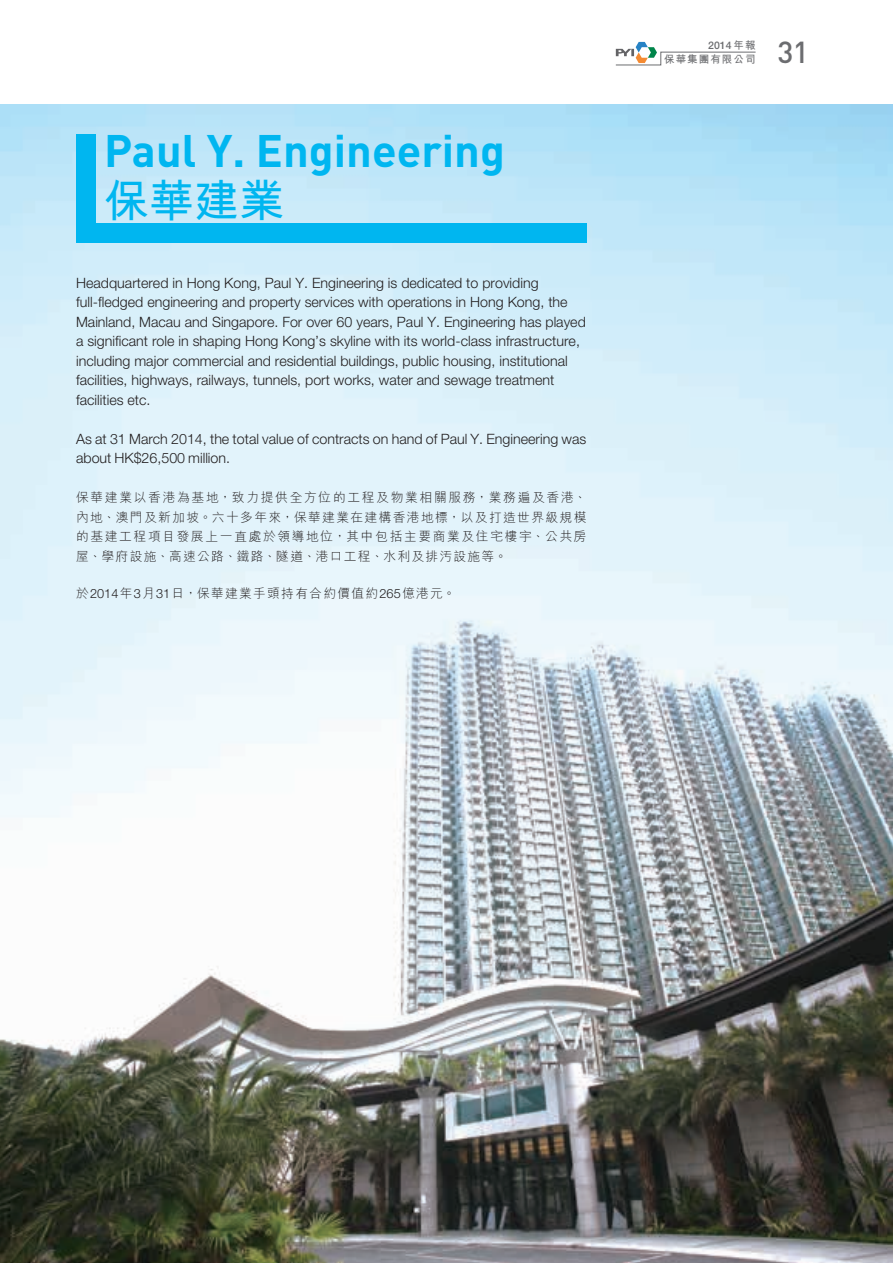
<style>
.page{position:relative;width:893px;height:1263px;background:#fff}
.page>*{position:absolute;margin:0;border:0;box-sizing:border-box;transform-origin:0 0}
.t1{font:700 45px "DIN Pro";color:#00b6f0}
.t2{font:700 45px "M Hei HK";color:#00b6f0}
.t3{font:500 30px "DIN Pro";color:#6c6d70}
.t4{font:300 14.25px/19.5px "Helvetica Neue LT Std";color:#231f20}
.t5{font:300 12.75px/19.5px "M Hei HK";letter-spacing:.1em;color:#231f20;text-align:justify}
.t6{font:700 10.5px "M Hei HK";letter-spacing:.1em;color:#6c6d70}
.t7{font:500 10.5px "Helvetica Neue LT Std";color:#6c6d70}
.s1{font-family:"Helvetica Neue LT Std"}
.s2{font-family:"M Hei HK";font-weight:700}
</style>
<div class="page">
<svg style="left:615px;top:42px;width:141px;height:24px"></svg>
<img style="left:0;top:104px;width:893px;height:1159px">
<div style="left:76px;top:223px;width:510px;height:20px;background:#00b6f0"></div>
<div style="left:76px;top:134px;width:19px;height:97px;background:#00b6f0"></div>
<h1 class="t1" style="left:104px;top:120px;width:402px">Paul Y. Engineering</h1>
<h1 class="t2" style="left:104px;top:168px;width:181px">保華建業</h1>
<p class="t4" style="left:76px;top:273px;width:511px">Headquartered in Hong Kong, Paul Y. Engineering is dedicated to providing full-fledged engineering and property services with operations in Hong Kong, the Mainland, Macau and Singapore. For over 60 years, Paul Y. Engineering has played a significant role in shaping Hong Kong’s skyline with its world-class infrastructure, including major commercial and residential buildings, public housing, institutional facilities, highways, railways, tunnels, port works, water and sewage treatment facilities etc.</p>
<p class="t4" style="left:76px;top:429px;width:512px">As at 31 March 2014, the total value of contracts on hand of Paul Y. Engineering was about HK$26,500 million.</p>
<p class="t5" style="left:76px;top:488px;width:512px">保華建業以香港為基地，致力提供全方位的工程及物業相關服務，業務遍及香港、內地、澳門及新加坡。六十多年來，保華建業在建構香港地標，以及打造世界級規模的基建工程項目發展上一直處於領導地位，其中包括主要商業及住宅樓宇、公共房屋、學府設施、高速公路、鐵路、隧道、港口工程、水利及排汚設施等。</p>
<p class="t5" style="left:76px;top:583px;width:381px">於<span class="s1">2014</span>年<span class="s1">3</span>月<span class="s1">31</span>日，保華建業手頭持有合約價值約<span class="s1">265</span>億港元。</p>
<p class="t7" style="left:708px;top:39px;width:49px">2014 <span class="s2">年報</span></p>
<p class="t6" style="left:664px;top:51px;width:93px">保華集團有限公司</p>
<h2 class="t3" style="left:778px;top:31px;width:33px">31</h2>
</div>
